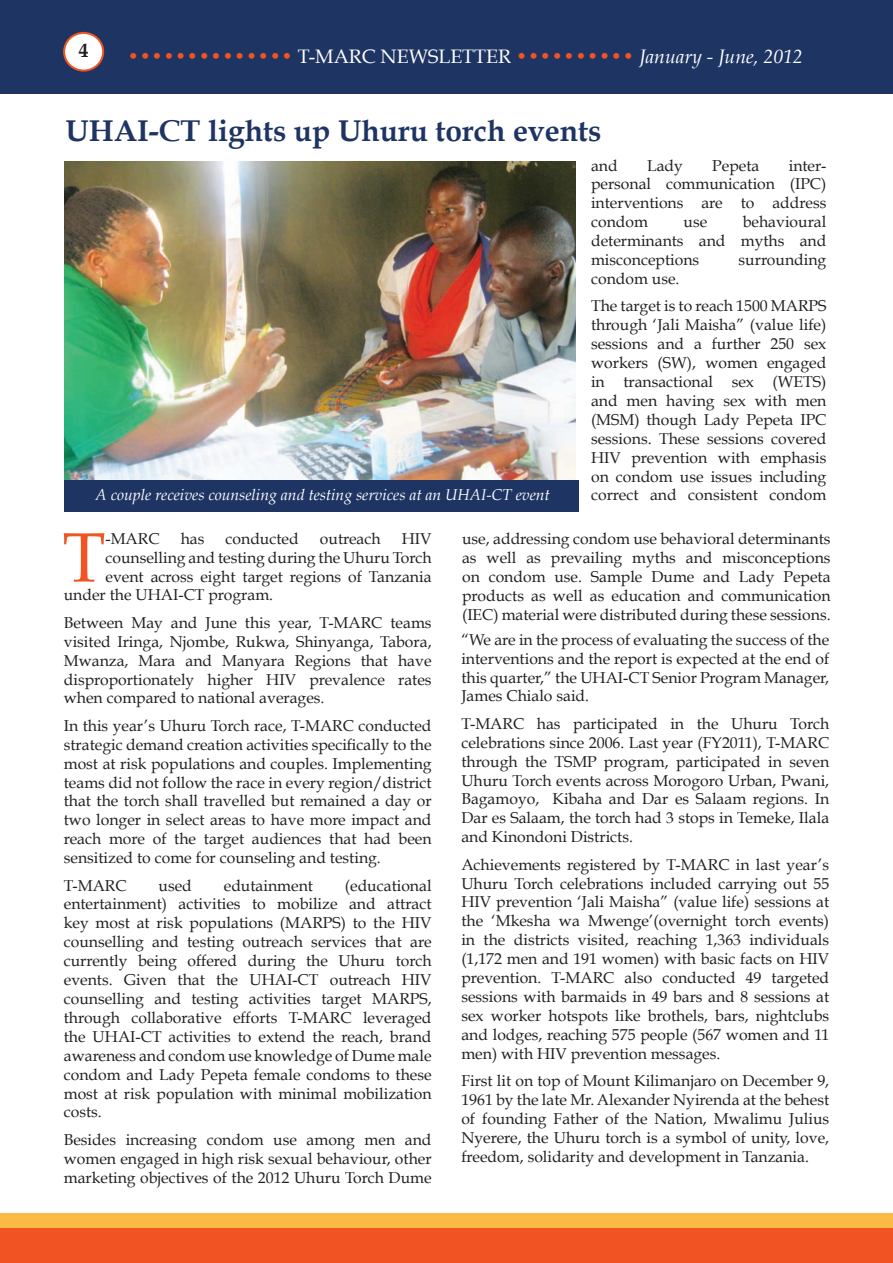
<style>
.page{position:relative;width:893px;height:1263px;background:#fff}
.page>*{position:absolute;margin:0;border:0;box-sizing:border-box;transform-origin:0 0}
.t1{font:69.9px "Book Antiqua";color:#f15422}
.t2{font:700 30px "Book Antiqua";color:#1e3463}
.t3{font:19.5px "Book Antiqua";color:#f15422}
.t4{font:700 19.5px "Book Antiqua";color:#231f20}
.t5{font:15.75px/18.9px "Book Antiqua";color:#231f20;text-align:justify}
.t6{font:italic 15.75px "Book Antiqua";color:#fff}
.s1{color:#fff}
.s2{font-style:italic;color:#fff}
</style>
<div class="page">
<div style="left:0;top:1213px;width:893px;height:50px;background:#fdb945"></div>
<div style="left:0;top:0;width:893px;height:94px;background:#1e3463"></div>
<div style="left:64px;top:33px;width:39px;height:38px;background:#fff;border-radius:50%"></div>
<div style="left:63px;top:32px;width:41px;height:40px;border:2px solid #f15422;border-radius:50%"></div>
<div style="left:0;top:1229px;width:893px;height:34px;background:#f15422"></div>
<img style="left:64px;top:162px;width:511px;height:318px">
<div style="left:64px;top:480px;width:514px;height:32px;background:#1e3463"></div>
<p class="t4" style="left:79px;top:39px;width:11px">4</p>
<p class="t3" style="left:128px;top:44px;width:677px">•••••••••••••• <span class="s1">T-MARC NEWSLETTER</span> •••••••••• <span class="s2">January - June, 2012</span></p>
<h2 class="t2" style="left:66px;top:113px;width:537px">UHAI-CT lights up Uhuru torch events</h2>
<p class="t5" style="left:591px;top:156px;width:28px">and</p>
<p class="t5" style="left:647px;top:156px;width:37px">Lady</p>
<p class="t5" style="left:712px;top:156px;width:49px">Pepeta</p>
<p class="t5" style="left:591px;top:156px;width:237px;text-indent:198px">inter&shy;personal communication (IPC) interventions are to address condom</p>
<p class="t5" style="left:591px;top:212px;width:237px;text-indent:152px">behavioural determinants and myths and misconceptions</p>
<p class="t5" style="left:683px;top:212px;width:25px">use</p>
<p class="t5" style="left:739px;top:250px;width:89px">surrounding</p>
<p class="t5" style="left:591px;top:265px;width:237px;line-height:27.5px">condom use.<br>The target is to reach 1500 MARPS</p>
<p class="t5" style="left:591px;top:315px;width:237px">through ‘Jali Maisha” (value life) sessions and a further 250 sex workers (SW), women engaged in transactional sex (WETS) and men having sex with men (MSM) though Lady Pepeta IPC sessions. These sessions covered HIV prevention with emphasis on condom use issues including correct and consistent condom</p>
<p class="t5" style="left:462px;top:529px;width:370px">use, addressing condom use behavioral determinants as well as prevailing myths and misconceptions on condom use. Sample Dume and Lady Pepeta products as well as education and communication (IEC) material were distributed during these sessions.</p>
<p class="t6" style="left:95px;top:486px;width:456px">A couple receives counseling and testing services at an UHAI-CT event</p>
<h1 class="t1" style="left:63px;top:514px;width:44px">T</h1>
<p class="t5" style="left:105px;top:529px;width:56px">-MARC</p>
<p class="t5" style="left:181px;top:529px;width:25px">has</p>
<p class="t5" style="left:226px;top:529px;width:75px">conducted</p>
<p class="t5" style="left:320px;top:529px;width:62px">outreach</p>
<p class="t5" style="left:402px;top:529px;width:31px">HIV</p>
<p class="t5" style="left:105px;top:548px;width:328px">counselling and testing during the Uhuru Torch</p>
<p class="t5" style="left:105px;top:567px;width:328px">event across eight target regions of Tanzania</p>
<p class="t5" style="left:64px;top:586px;width:211px">under the UHAI-CT program.</p>
<p class="t5" style="left:64px;top:613px;width:369px">Between May and June this year, T-MARC teams visited Iringa, Njombe, Rukwa, Shinyanga, Tabora, Mwanza, Mara and Manyara Regions that have disproportionately higher HIV prevalence rates when compared to national averages.</p>
<p class="t5" style="left:64px;top:716px;width:369px">In this year’s Uhuru Torch race, T-MARC conducted strategic demand creation activities specifically to the most at risk populations and couples. Implementing teams did not follow the race in every region/district that the torch shall travelled but remained a day or two longer in select areas to have more impact and reach more of the target audiences that had been sensitized to come for counseling and testing.</p>
<p class="t5" style="left:64px;top:876px;width:64px">T-MARC</p>
<p class="t5" style="left:159px;top:876px;width:35px">used</p>
<p class="t5" style="left:224px;top:876px;width:91px">edutainment</p>
<p class="t5" style="left:461px;top:630px;width:369px">“We are in the process of evaluating the success of the interventions and the report is expected at the end of this quarter,” the UHAI-CT Senior Program Manager, James Chialo said.</p>
<p class="t5" style="left:461px;top:714px;width:369px">T-MARC has participated in the Uhuru Torch celebrations since 2006. Last year (FY2011), T-MARC through the TSMP program, participated in seven Uhuru Torch events across Morogoro Urban, Pwani, Bagamoyo, Kibaha and Dar es Salaam regions. In Dar es Salaam, the torch had 3 stops in Temeke, Ilala and Kinondoni Districts.</p>
<p class="t5" style="left:461px;top:855px;width:369px">Achievements registered by T-MARC in last year’s Uhuru Torch celebrations included carrying out 55<br>HIV prevention ‘Jali Maisha” (value life) sessions at the ‘Mkesha wa Mwenge’(overnight torch events) in the districts visited, reaching 1,363 individuals (1,172 men and 191 women) with basic facts on HIV prevention. T-MARC also conducted 49 targeted sessions with barmaids in 49 bars and 8 sessions at sex worker hotspots like brothels, bars, nightclubs and lodges, reaching 575 people (567 women and 11 men) with HIV prevention messages.</p>
<p class="t5" style="left:461px;top:1071px;width:369px">First lit on top of Mount Kilimanjaro on December 9, 1961 by the late Mr. Alexander Nyirenda at the behest of founding Father of the Nation, Mwalimu Julius Nyerere, the Uhuru torch is a symbol of unity, love, freedom, solidarity and development in Tanzania.</p>
<p class="t5" style="left:64px;top:876px;width:369px;text-indent:281px">(educational entertainment) activities to mobilize and attract key most at risk populations (MARPS) to the HIV counselling and testing outreach services that are currently being offered during the Uhuru torch events. Given that the UHAI-CT outreach HIV counselling and testing activities target MARPS, through collaborative efforts T-MARC leveraged the UHAI-CT activities to extend the reach, brand awareness and condom use knowledge of Dume male condom and Lady Pepeta female condoms to these most at risk population with minimal mobilization costs.</p>
<p class="t5" style="left:64px;top:1130px;width:369px">Besides increasing condom use among men and women engaged in high risk sexual behaviour, other marketing objectives of the 2012 Uhuru Torch Dume</p>
</div>
